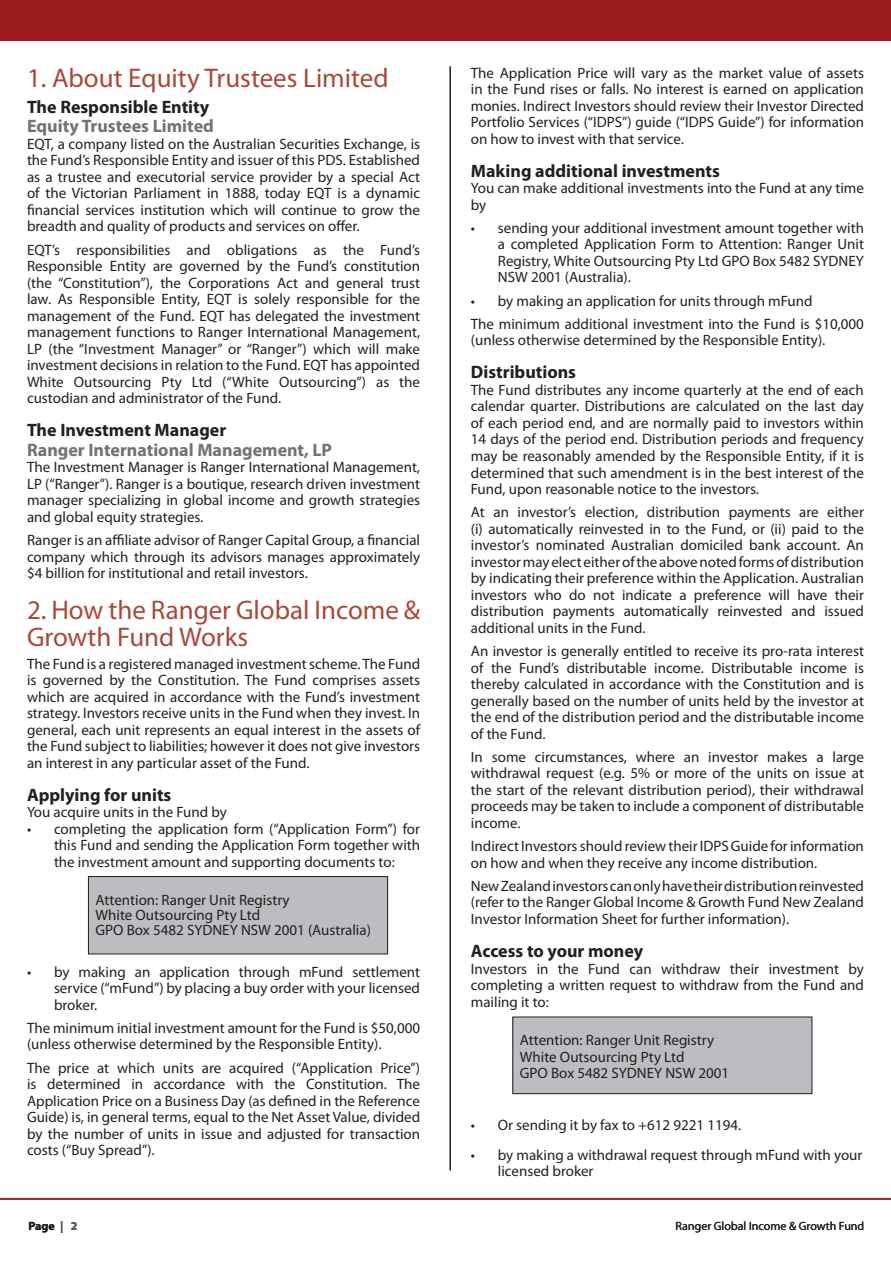
<style>
.page{position:relative;width:891px;height:1261px;background:#fff}
.page>*{position:absolute;margin:0;border:0;box-sizing:border-box;transform-origin:0 0}
.t1{font:27px/27px "Myriad Pro";color:#aa4837}
.t2{font:700 18px "Myriad Pro";color:#231f20}
.t3{font:700 18px "Myriad Pro";color:#717275}
.t4{font:15px/16.5px "Myriad Pro";color:#231f20;text-align:justify}
.Page_footer{font:12px "Myriad Pro";color:#231f20}
.Page_footer-2{font:700 12px "Myriad Pro";color:#231f20}
.s1{color:#57585a}
</style>
<div class="page">
<div style="left:0;top:0;width:891px;height:41px;background:#9b1b1f"></div>
<hr style="left:449px;top:66px;width:2px;height:1104px;background:#231f20">
<hr style="left:0;top:1198px;width:891px;height:1px;background:#9b1b1f">
<div style="left:88px;top:876px;width:300px;height:77px;background:#bcbdc0"></div>
<div style="left:88px;top:876px;width:300px;height:78px;border:1px solid #231f20"></div>
<div style="left:513px;top:1016px;width:299px;height:77px;background:#bcbdc0"></div>
<p class="t1" style="left:27px;top:64px;width:363px">1. About Equity Trustees Limited</p>
<p class="t2" style="left:27px;top:95px;width:184px">The Responsible Entity</p>
<p class="t3" style="left:27px;top:114px;width:188px">Equity Trustees Limited</p>
<p class="t4" style="left:27px;top:135px;width:395px">EQT, a company listed on the Australian Securities Exchange, is the Fund’s Responsible Entity and issuer of this PDS. Established as a trustee and executorial service provider by a special Act of the Victorian Parliament in 1888, today EQT is a dynamic financial services institution which will continue to grow the breadth and quality of products and services on offer.</p>
<p class="t4" style="left:27px;top:241px;width:395px">EQT’s responsibilities and obligations as the Fund’s Responsible Entity are governed by the Fund’s constitution (the “Constitution”), the Corporations Act and general trust law. As Responsible Entity, EQT is solely responsible for the management of the Fund. EQT has delegated the investment management functions to Ranger International Management, LP (the “Investment Manager” or “Ranger”) which will make investment decisions in relation to the Fund. EQT has appointed White Outsourcing Pty Ltd (“White Outsourcing”) as the custodian and administrator of the Fund.</p>
<p class="t2" style="left:27px;top:418px;width:201px">The Investment Manager</p>
<p class="t3" style="left:27px;top:438px;width:307px">Ranger International Management, LP</p>
<p class="t4" style="left:27px;top:458px;width:395px">The Investment Manager is Ranger International Management, LP (“Ranger”). Ranger is a boutique, research driven investment manager specializing in global income and growth strategies and global equity strategies.</p>
<p class="t4" style="left:27px;top:531px;width:395px">Ranger is an affiliate advisor of Ranger Capital Group, a financial company which through its advisors manages approximately $4 billion for institutional and retail investors.</p>
<p class="t1" style="left:27px;top:595px;width:395px">2. How the Ranger Global Income &amp;<br>Growth Fund Works</p>
<p class="t4" style="left:27px;top:655px;width:395px">The Fund is a registered managed investment scheme. The Fund is governed by the Constitution. The Fund comprises assets which are acquired in accordance with the Fund’s investment strategy. Investors receive units in the Fund when they invest. In general, each unit represents an equal interest in the assets of the Fund subject to liabilities; however it does not give investors an interest in any particular asset of the Fund.</p>
<p class="t2" style="left:27px;top:783px;width:146px">Applying for units</p>
<p class="t4" style="left:27px;top:803px;width:201px">You acquire units in the Fund by</p>
<p class="t4" style="left:54px;top:820px;width:368px;text-indent:-27px">• completing the application form (“Application Form”) for this Fund and sending the Application Form together with the investment amount and supporting documents to:</p>
<p class="t4" style="left:96px;top:891px;width:196px">Attention: Ranger Unit Registry</p>
<p class="t4" style="left:96px;top:906px;width:166px">White Outsourcing Pty Ltd</p>
<p class="t4" style="left:96px;top:921px;width:277px">GPO Box 5482 SYDNEY NSW 2001 (Australia)</p>
<p class="t4" style="left:54px;top:962px;width:368px;text-indent:-27px">• by making an application through mFund settlement service (“mFund”) by placing a buy order with your licensed broker.</p>
<p class="t4" style="left:27px;top:1019px;width:395px">The minimum initial investment amount for the Fund is $50,000 (unless otherwise determined by the Responsible Entity).</p>
<p class="t4" style="left:27px;top:1058px;width:395px">The price at which units are acquired (“Application Price”) is determined in accordance with the Constitution. The Application Price on a Business Day (as defined in the Reference Guide) is, in general terms, equal to the Net Asset Value, divided by the number of units in issue and adjusted for transaction costs (“Buy Spread”).</p>
<p class="t4" style="left:471px;top:64px;width:395px">The Application Price will vary as the market value of assets in the Fund rises or falls. No interest is earned on application monies. Indirect Investors should review their Investor Directed Portfolio Services (“IDPS”) guide (“IDPS Guide”) for information on how to invest with that service.</p>
<p class="t2" style="left:471px;top:159px;width:250px">Making additional investments</p>
<p class="t4" style="left:471px;top:179px;width:395px">You can make additional investments into the Fund at any time by</p>
<p class="t4" style="left:498px;top:219px;width:368px;text-indent:-27px">• sending your additional investment amount together with a completed Application Form to Attention: Ranger Unit Registry, White Outsourcing Pty Ltd GPO Box 5482 SYDNEY NSW 2001 (Australia).</p>
<p class="t4" style="left:471px;top:292px;width:343px">• by making an application for units through mFund</p>
<p class="t4" style="left:471px;top:315px;width:395px">The minimum additional investment into the Fund is $10,000 (unless otherwise determined by the Responsible Entity).</p>
<p class="t2" style="left:471px;top:360px;width:107px">Distributions</p>
<p class="t4" style="left:471px;top:381px;width:395px">The Fund distributes any income quarterly at the end of each calendar quarter. Distributions are calculated on the last day of each period end, and are normally paid to investors within 14 days of the period end. Distribution periods and frequency may be reasonably amended by the Responsible Entity, if it is determined that such amendment is in the best interest of the Fund, upon reasonable notice to the investors.</p>
<p class="t4" style="left:471px;top:503px;width:395px">At an investor’s election, distribution payments are either (i) automatically reinvested in to the Fund, or (ii) paid to the investor’s nominated Australian domiciled bank account. An investor may elect either of the above noted forms of distribution by indicating their preference within the Application. Australian investors who do not indicate a preference will have their distribution payments automatically reinvested and issued additional units in the Fund.</p>
<p class="t4" style="left:471px;top:642px;width:395px">An investor is generally entitled to receive its pro-rata interest of the Fund’s distributable income. Distributable income is thereby calculated in accordance with the Constitution and is generally based on the number of units held by the investor at the end of the distribution period and the distributable income of the Fund.</p>
<p class="t4" style="left:471px;top:748px;width:395px">In some circumstances, where an investor makes a large withdrawal request (e.g. 5% or more of the units on issue at the start of the relevant distribution period), their withdrawal proceeds may be taken to include a component of distributable income.</p>
<p class="t4" style="left:471px;top:837px;width:395px">Indirect Investors should review their IDPS Guide for information on how and when they receive any income distribution.</p>
<p class="t4" style="left:471px;top:877px;width:395px">New Zealand investors can only have their distribution reinvested (refer to the Ranger Global Income &amp; Growth Fund New Zealand Investor Information Sheet for further information).</p>
<p class="t2" style="left:471px;top:939px;width:174px">Access to your money</p>
<p class="t4" style="left:471px;top:959px;width:395px">Investors in the Fund can withdraw their investment by completing a written request to withdraw from the Fund and mailing it to:</p>
<p class="t4" style="left:520px;top:1031px;width:196px">Attention: Ranger Unit Registry</p>
<p class="t4" style="left:520px;top:1048px;width:166px">White Outsourcing Pty Ltd</p>
<p class="t4" style="left:520px;top:1064px;width:211px">GPO Box 5482 SYDNEY NSW 2001</p>
<p class="t4" style="left:471px;top:1115px;width:272px">• Or sending it by fax to +612 9221 1194.</p>
<p class="t4" style="left:498px;top:1145px;width:366px;text-indent:-27px">• by making a withdrawal request through mFund with your licensed broker</p>
<p class="Page_footer-2" style="left:28px;top:1217px;width:50px">Page <span class="s1">| 2</span></p>
<p class="Page_footer" style="left:676px;top:1218px;width:190px">Ranger Global Income &amp; Growth Fund</p>
</div>
